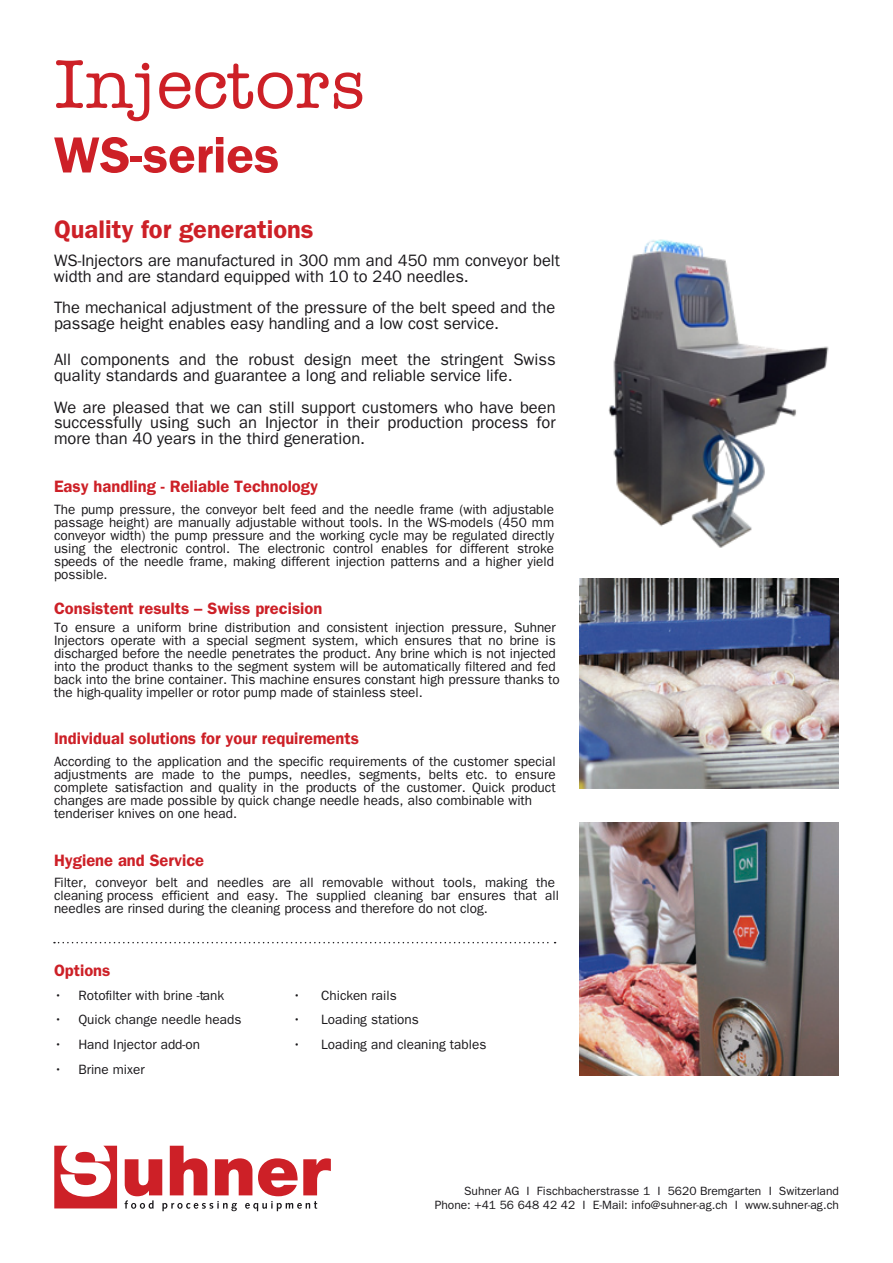
<style>
.page{position:relative;width:893px;height:1263px;background:#fff}
.page>*{position:absolute;margin:0;border:0;box-sizing:border-box;transform-origin:0 0}
.t1{font:500 70.5px "Amer Typewriter IT Cby BT";color:#cd2027}
.t2{font:600 51px "ITC Franklin Gothic Std";color:#cd2027}
.t3{font:600 25.5px "ITC Franklin Gothic Std";color:#cd2027}
.t4{font:16.5px/15.9px "ITC Franklin Gothic Std";color:#1a181b}
.t5{font:600 16.5px "ITC Franklin Gothic Std";color:#cd2027}
.t6{font:13.5px/13px "ITC Franklin Gothic Std";color:#1a181b}
.t7{font:12px/14.4px "ITC Franklin Gothic Std";color:#1a181b;text-align:right}
</style>
<div class="page">
<img style="left:580px;top:823px;width:259px;height:252px">
<svg style="left:125px;top:1146px;width:206px;height:65px"></svg>
<svg style="left:54px;top:1146px;width:63px;height:62px"></svg>
<img style="left:580px;top:578px;width:259px;height:210px">
<svg style="left:54px;top:942px;width:502px;height:1px"></svg>
<img style="left:608px;top:239px;width:221px;height:309px">
<h1 class="t1" style="left:54px;top:41px;width:313px">Injectors</h1>
<h2 class="t2" style="left:54px;top:125px;width:227px">WS-series</h2>
<h3 class="t3" style="left:54px;top:214px;width:261px">Quality for generations</h3>
<p class="t4" style="left:54px;top:271px;width:416px">width and are standard equipped with 10 to 240 needles.</p>
<p class="t4" style="left:54px;top:255px;width:508px">WS-Injectors are manufactured in 300 mm and 450 mm conveyor belt</p>
<p class="t4" style="left:54px;top:302px;width:503px">The mechanical adjustment of the pressure of the belt speed and the passage height enables easy handling and a low cost service.</p>
<p class="t4" style="left:54px;top:354px;width:503px">All components and the robust design meet the stringent Swiss quality standards and guarantee a long and reliable service life.</p>
<p class="t4" style="left:54px;top:401px;width:503px;text-align:justify">We are pleased that we can still support customers who have been successfully using such an Injector in their production process for more than 40 years in the third generation.</p>
<p class="t5" style="left:54px;top:481px;width:266px">Easy handling - Reliable Technology</p>
<p class="t6" style="left:54px;top:504px;width:502px;text-align:justify">The pump pressure, the conveyor belt feed and the needle frame (with adjustable passage height) are manually adjustable without tools. In the WS-models (450 mm conveyor width) the pump pressure and the working cycle may be regulated directly using the electronic control. The electronic control enables for different stroke speeds of the needle frame, making different injection patterns and a higher yield possible.</p>
<p class="t5" style="left:54px;top:599px;width:270px">Consistent results – Swiss precision</p>
<p class="t6" style="left:54px;top:623px;width:507px">To ensure a uniform brine distribution and consistent injection pressure, Suhner Injectors operate with a special segment system, which ensures that no brine is discharged before the needle penetrates the product. Any brine which is not injected into the product thanks to the segment system will be automatically filtered and fed back into the brine container. This machine ensures constant high pressure thanks to the high-quality impeller or rotor pump made of stainless steel.</p>
<p class="t5" style="left:54px;top:733px;width:306px">Individual solutions for your requirements</p>
<p class="t6" style="left:54px;top:757px;width:503px">According to the application and the specific requirements of the customer special adjustments are made to the pumps, needles, segments, belts etc. to ensure complete satisfaction and quality in the products of the customer. Quick product changes are made possible by quick change needle heads, also combinable with tenderiser knives on one head.</p>
<p class="t5" style="left:54px;top:854px;width:152px">Hygiene and Service</p>
<p class="t6" style="left:54px;top:878px;width:506px">Filter, conveyor belt and needles are all removable without tools, making the cleaning process efficient and easy. The supplied cleaning bar ensures that all needles are rinsed during the cleaning process and therefore do not clog.</p>
<p class="t5" style="left:54px;top:961px;width:58px">Options</p>
<p class="t6" style="left:54px;top:988px;width:172px">• Rotofilter with brine -tank</p>
<p class="t6" style="left:54px;top:1013px;width:189px">• Quick change needle heads</p>
<p class="t6" style="left:54px;top:1038px;width:148px">• Hand Injector add-on</p>
<p class="t6" style="left:54px;top:1063px;width:92px">• Brine mixer</p>
<p class="t6" style="left:293px;top:988px;width:105px">• Chicken rails</p>
<p class="t6" style="left:293px;top:1013px;width:128px">• Loading stations</p>
<p class="t6" style="left:293px;top:1040px;width:195px">• Loading and cleaning tables</p>
<p class="t7" style="left:435px;top:1183px;width:406px">Suhner AG I Fischbacherstrasse 1 I 5620 Bremgarten I Switzerland<br>Phone: +41 56 648 42 42 I E-Mail: info@suhner-ag.ch I www.suhner-ag.ch</p>
</div>
